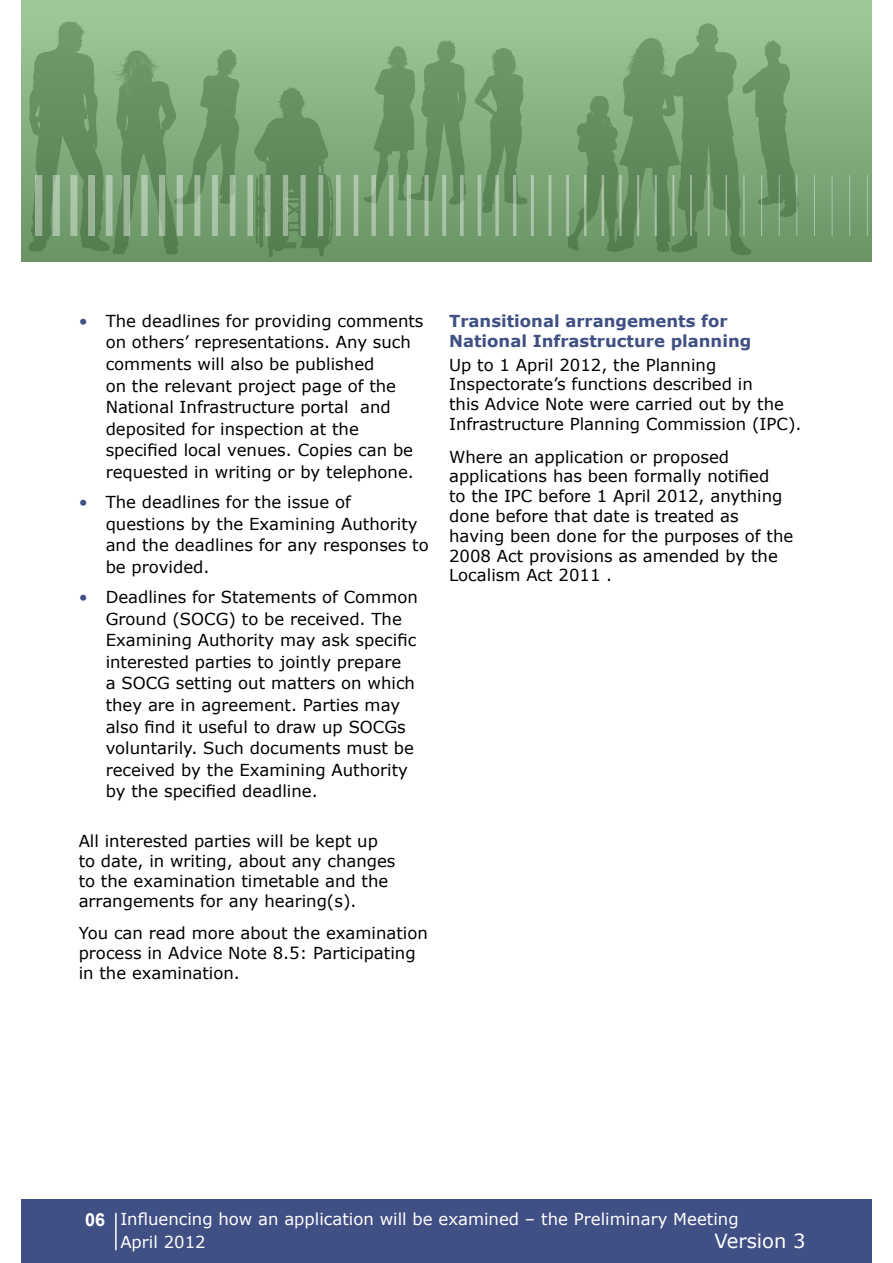
<style>
.page{position:relative;width:893px;height:1263px;background:#fff}
.page>*{position:absolute;margin:0;border:0;box-sizing:border-box;transform-origin:0 0}
.Footer_text{font:19.5px "Verdana";color:#fff}
.t1{font:700 18px "Arial";color:#fff}
.Bullet{font:16.5px/21.6px "Verdana";color:#000}
.Body_text{font:16.5px/19.8px "Verdana";color:#000}
.Footer_text-2{font:16.5px/23.4px "Verdana";color:#fff}
.Subheading{font:700 16.5px/19.8px "Verdana";color:#405084}
.s1{color:#405084}
</style>
<div class="page">
<div style="left:21px;top:1199px;width:851px;height:64px;background:#405084"></div>
<hr style="left:115px;top:1213px;width:2px;height:37px;background:#fff">
<svg style="left:21px;top:0;width:851px;height:261px;background:#7ba576"></svg>
<hr style="left:867px;top:175px;width:1px;height:61px;background:#fff">
<hr style="left:849px;top:175px;width:1px;height:61px;background:#fff">
<hr style="left:832px;top:175px;width:1px;height:61px;background:#fff">
<hr style="left:814px;top:175px;width:1px;height:61px;background:#fff">
<hr style="left:796px;top:175px;width:1px;height:61px;background:#fff">
<hr style="left:779px;top:175px;width:1px;height:61px;background:#fff">
<hr style="left:761px;top:175px;width:1px;height:61px;background:#fff">
<hr style="left:743px;top:175px;width:2px;height:61px;background:#fff">
<hr style="left:726px;top:175px;width:1px;height:61px;background:#fff">
<hr style="left:708px;top:175px;width:1px;height:61px;background:#fff">
<hr style="left:690px;top:175px;width:2px;height:61px;background:#fff">
<hr style="left:672px;top:175px;width:2px;height:61px;background:#fff">
<hr style="left:655px;top:175px;width:2px;height:61px;background:#fff">
<hr style="left:637px;top:175px;width:2px;height:61px;background:#fff">
<hr style="left:619px;top:175px;width:3px;height:61px;background:#fff">
<hr style="left:602px;top:175px;width:2px;height:61px;background:#fff">
<hr style="left:584px;top:175px;width:3px;height:61px;background:#fff">
<hr style="left:566px;top:175px;width:3px;height:61px;background:#fff">
<hr style="left:548px;top:175px;width:3px;height:61px;background:#fff">
<hr style="left:531px;top:175px;width:3px;height:61px;background:#fff">
<hr style="left:513px;top:175px;width:3px;height:61px;background:#fff">
<svg style="left:495px;top:175px;width:4px;height:61px"></svg>
<hr style="left:478px;top:175px;width:3px;height:61px;background:#fff">
<svg style="left:460px;top:175px;width:4px;height:61px"></svg>
<svg style="left:442px;top:175px;width:4px;height:61px"></svg>
<svg style="left:425px;top:175px;width:4px;height:61px"></svg>
<hr style="left:407px;top:175px;width:4px;height:61px;background:#abc5a8">
<hr style="left:389px;top:175px;width:4px;height:61px;background:#aac4a7">
<svg style="left:371px;top:175px;width:5px;height:61px"></svg>
<hr style="left:354px;top:175px;width:4px;height:61px;background:#acc5a9">
<div style="left:336px;top:175px;width:5px;height:61px;background:#acc5a9"></div>
<div style="left:318px;top:175px;width:5px;height:61px;background:#9bb498"></div>
<div style="left:301px;top:175px;width:5px;height:61px;background:#9bb498"></div>
<div style="left:283px;top:175px;width:5px;height:61px;background:#9bb498"></div>
<svg style="left:265px;top:175px;width:6px;height:61px"></svg>
<div style="left:247px;top:175px;width:6px;height:61px;background:#acc5a9"></div>
<svg style="left:230px;top:175px;width:5px;height:61px"></svg>
<div style="left:212px;top:175px;width:6px;height:61px;background:#acc5a9"></div>
<svg style="left:194px;top:175px;width:6px;height:61px"></svg>
<svg style="left:177px;top:175px;width:6px;height:61px"></svg>
<svg style="left:159px;top:175px;width:6px;height:61px"></svg>
<div style="left:141px;top:175px;width:7px;height:61px;background:#acc5a9"></div>
<div style="left:124px;top:175px;width:6px;height:61px;background:#9bb498"></div>
<div style="left:106px;top:175px;width:7px;height:61px;background:#acc5a9"></div>
<div style="left:88px;top:175px;width:7px;height:61px;background:#9bb498"></div>
<div style="left:70px;top:175px;width:7px;height:61px;background:#acc5a9"></div>
<div style="left:53px;top:175px;width:7px;height:61px;background:#abc5a8"></div>
<div style="left:35px;top:175px;width:7px;height:61px;background:#9bb498"></div>
<p class="Bullet" style="left:106px;top:310px;width:319px;text-indent:-27px"><span class="s1">•</span> The deadlines for providing comments on others’ representations. Any such comments will also be published<br>on the relevant project page of the National Infrastructure portal and deposited for inspection at the specified local venues. Copies can be requested in writing or by telephone.</p>
<p class="Bullet" style="left:106px;top:491px;width:325px;text-indent:-27px"><span class="s1">•</span> The deadlines for the issue of questions by the Examining Authority and the deadlines for any responses to be provided.</p>
<p class="Bullet" style="left:106px;top:586px;width:314px;text-indent:-27px"><span class="s1">•</span> Deadlines for Statements of Common Ground (SOCG) to be received. The Examining Authority may ask specific interested parties to jointly prepare<br>a SOCG setting out matters on which they are in agreement. Parties may also find it useful to draw up SOCGs voluntarily. Such documents must be received by the Examining Authority by the specified deadline.</p>
<p class="Body_text" style="left:79px;top:831px;width:318px">All interested parties will be kept up to date, in writing, about any changes to the examination timetable and the arrangements for any hearing(s).</p>
<p class="Body_text" style="left:79px;top:923px;width:351px">You can read more about the examination process in Advice Note 8.5: Participating in the examination.</p>
<p class="Subheading" style="left:449px;top:310px;width:304px">Transitional arrangements for<br>National Infrastructure planning</p>
<p class="Body_text" style="left:449px;top:354px;width:354px">Up to 1 April 2012, the Planning Inspectorate’s functions described in<br>this Advice Note were carried out by the Infrastructure Planning Commission (IPC).</p>
<p class="Body_text" style="left:449px;top:446px;width:346px">Where an application or proposed applications has been formally notified<br>to the IPC before 1 April 2012, anything done before that date is treated as having been done for the purposes of the 2008 Act provisions as amended by the Localism Act 2011 .</p>
<p class="t1" style="left:85px;top:1207px;width:22px">06</p>
<p class="Footer_text-2" style="left:120px;top:1207px;width:620px">Influencing how an application will be examined – the Preliminary Meeting<br>April 2012</p>
<p class="Footer_text" style="left:714px;top:1227px;width:93px">Version 3</p>
</div>
